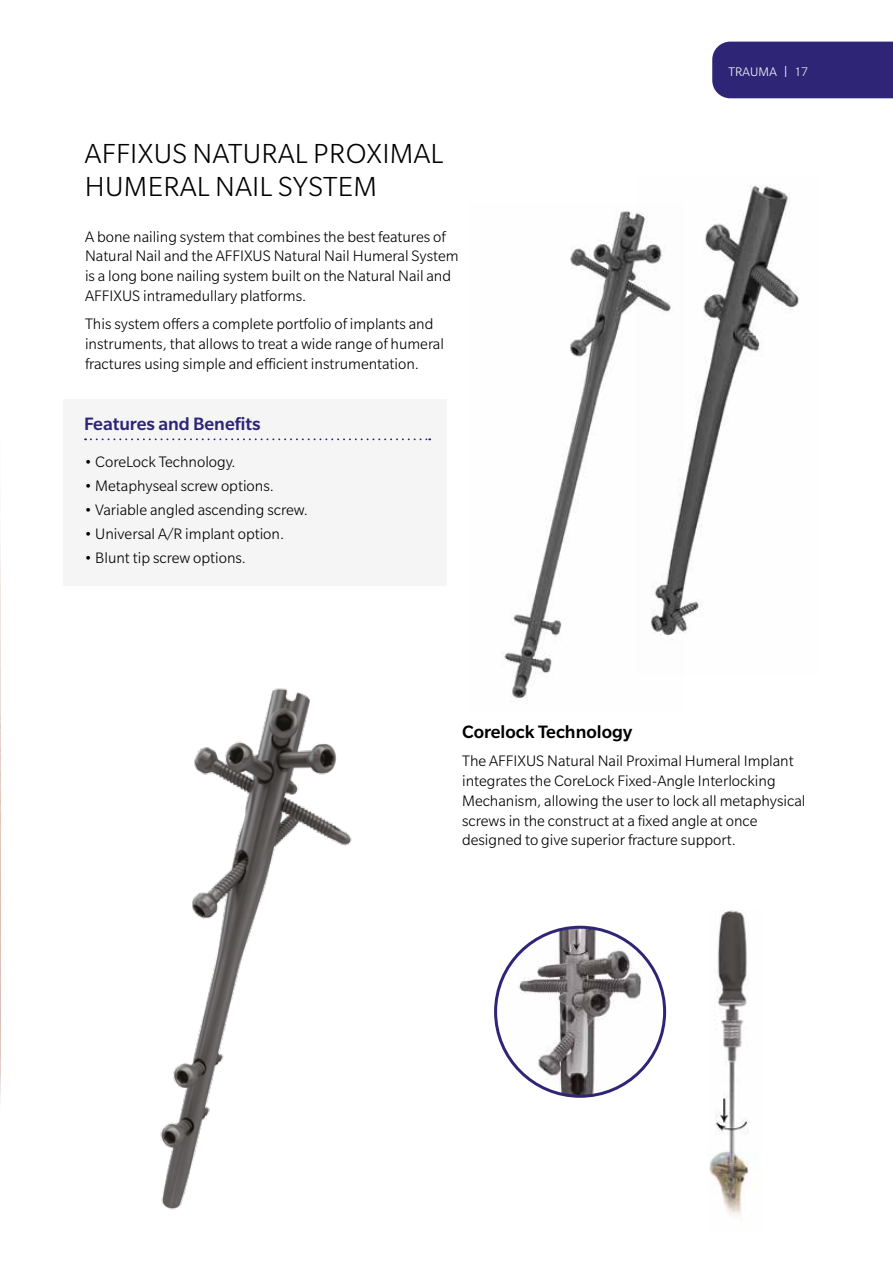
<style>
.page{position:relative;width:893px;height:1263px;background:#fff}
.page>*{position:absolute;margin:0;border:0;box-sizing:border-box;transform-origin:0 0}
.t1{font:300 30px/33px "Slate Pro";letter-spacing:.01em;color:#000}
.t2{font:500 19.5px "Slate Pro";color:#2e2577}
.t3{font:500 19.5px "Slate Pro";color:#000}
.t4{font:300 16.5px/19.8px "Slate Pro";color:#000}
.t5{font:300 13.5px "Slate Pro";letter-spacing:.01em;color:#fff}
.s1{font-size:17.4px}
</style>
<div class="page">
<div style="left:712px;top:42px;width:181px;height:56px;background:#2e2577"></div>
<div style="left:63px;top:400px;width:383px;height:186px;background:#f5f5f6"></div>
<img style="left:160px;top:688px;width:192px;height:522px">
<img style="left:684px;top:185px;width:115px;height:448px">
<img style="left:503px;top:211px;width:181px;height:490px">
<img style="left:0;top:543px;width:1px;height:555px">
<svg style="left:85px;top:438px;width:345px;height:2px"></svg>
<img style="left:709px;top:910px;width:48px;height:307px">
<img style="left:496px;top:927px;width:169px;height:169px;border-radius:85px">
<h1 class="t1" style="left:85px;top:136px;width:360px">AFFIXUS NATURAL PROXIMAL<br>HUMERAL NAIL SYSTEM</h1>
<p class="t4" style="left:85px;top:226px;width:375px">A bone nailing system that combines the best features of Natural Nail and the AFFIXUS Natural Nail Humeral System is a long bone nailing system built on the Natural Nail and AFFIXUS intramedullary platforms.</p>
<p class="t4" style="left:85px;top:314px;width:360px">This system offers a complete portfolio of implants and instruments, that allows to treat a wide range of humeral fractures using simple and efficient instrumentation.</p>
<p class="t2" style="left:84px;top:413px;width:178px">Features and Benefits</p>
<p class="t4" style="left:84px;top:451px;width:153px">• CoreLock Technology.</p>
<p class="t4" style="left:84px;top:475px;width:191px">• Metaphyseal screw options.</p>
<p class="t4" style="left:84px;top:500px;width:225px">• Variable angled ascending screw.</p>
<p class="t4" style="left:84px;top:524px;width:202px">• Universal A/R implant option.</p>
<p class="t4" style="left:84px;top:548px;width:163px">• Blunt tip screw options.</p>
<p class="t5" style="left:728px;top:64px;width:81px">TRAUMA <span class="s1">I</span> 17</p>
<p class="t3" style="left:462px;top:721px;width:172px">Corelock Technology</p>
<p class="t4" style="left:462px;top:751px;width:345px">The AFFIXUS Natural Nail Proximal Humeral Implant integrates the CoreLock Fixed-Angle Interlocking Mechanism, allowing the user to lock all metaphysical screws in the construct at a fixed angle at once designed to give superior fracture support.</p>
</div>
